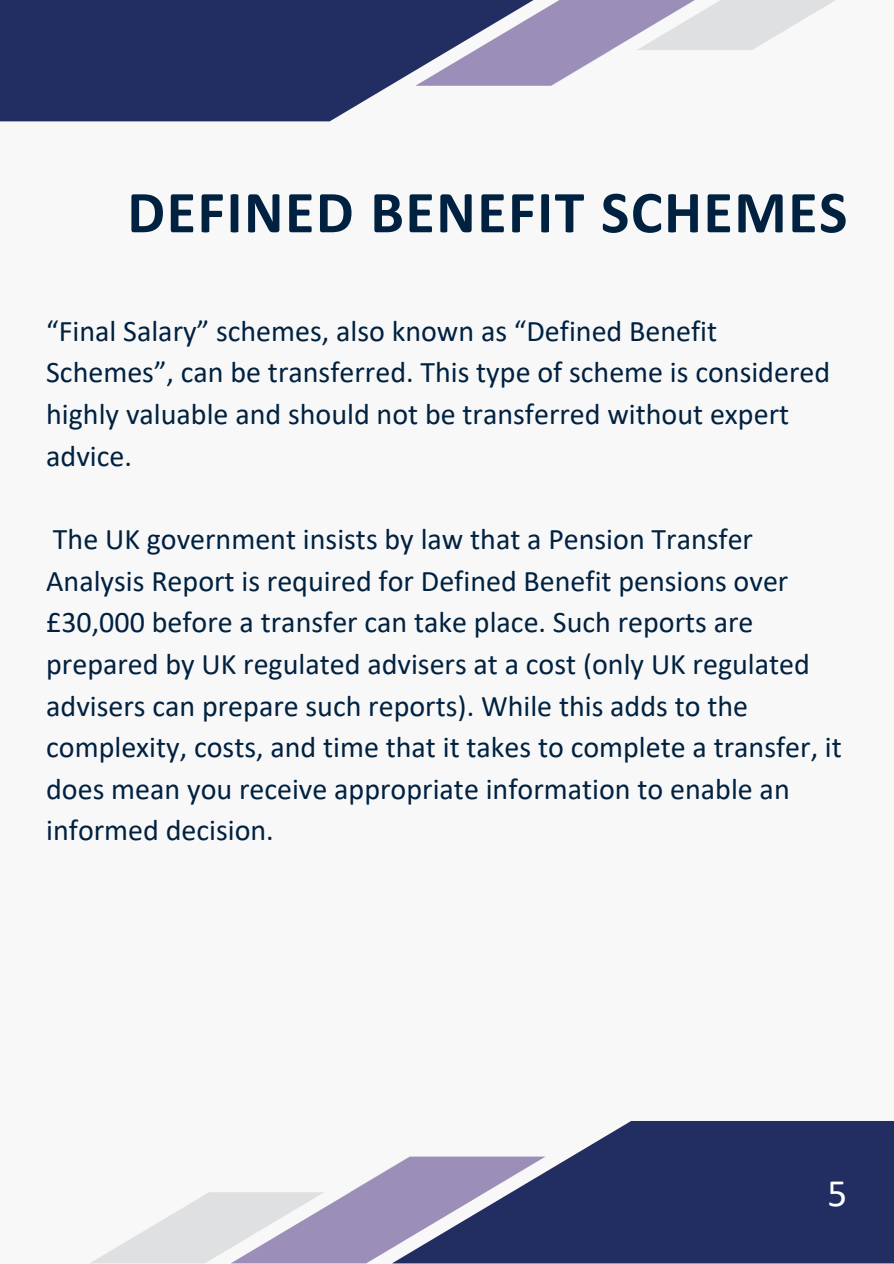
<style>
.page{position:relative;width:894px;height:1264px;background:#fff}
.page>*{position:absolute;margin:0;border:0;box-sizing:border-box;transform-origin:0 0}
.t1{font:700 60px "Calibri";letter-spacing:.025em;color:#002140}
.t2{font:39px "Calibri";color:#fff}
.t3{font:30px/41.7px "Calibri";color:#002140}
</style>
<div class="page">
<div style="left:0;top:0;width:893px;height:1263px;background:#f8f8f8"></div>
<div style="left:0;top:0;width:415px;height:121px;background:#222d61"></div>
<svg style="left:415px;top:0;width:420px;height:86px"></svg>
<div style="left:545px;top:1121px;width:348px;height:142px;background:#222d61"></div>
<svg style="left:91px;top:1156px;width:454px;height:107px"></svg>
<p class="t1" style="left:127px;top:187px;width:721px">DEFINED BENEFIT SCHEMES</p>
<p class="t3" style="left:46px;top:312px;width:785px">“Final Salary” schemes, also known as “Defined Benefit Schemes”, can be transferred. This type of scheme is considered highly valuable and should not be transferred without expert advice.</p>
<h1 class="t3" style="left:46px;top:520px;width:796px">The UK government insists by law that a Pension Transfer Analysis Report is required for Defined Benefit pensions over £30,000 before a transfer can take place. Such reports are prepared by UK regulated advisers at a cost (only UK regulated advisers can prepare such reports). While this adds to the complexity, costs, and time that it takes to complete a transfer, it does mean you receive appropriate information to enable an informed decision.</h1>
<p class="t2" style="left:827px;top:1176px;width:21px">5</p>
</div>
